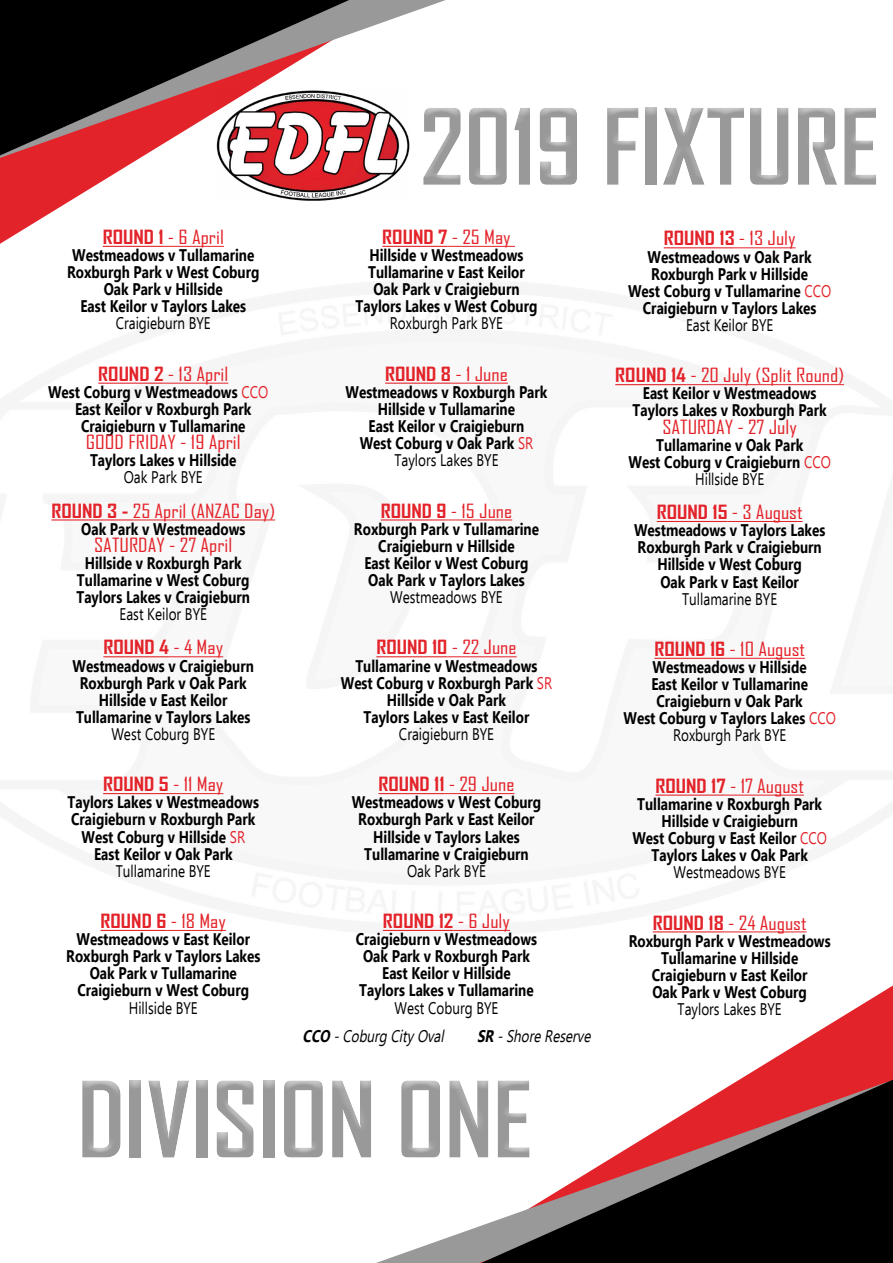
<style>
.page{position:relative;width:893px;height:1263px;background:#fff}
.page>*{position:absolute;margin:0;border:0;box-sizing:border-box;transform-origin:0 0}
.t1{font:700 100.8px "Agency FB";color:#999}
.t2{font:18.75px "Agency FB";color:#e3232a;scale:1.16 1}
.t3{font:700 18.75px "Agency FB";color:#e3232a;scale:1.16 1}
.t4{font:700 16.8px/17.1px "Ebrima";color:#000;text-align:center;scale:.8 1}
.t5{font:16.8px "Ebrima";color:#000;scale:.8 1}
.t6{font:italic 16.8px "Ebrima";color:#000;scale:.8 1}
.s1{font-weight:700}
.s2{font-weight:400;color:#e3232a}
.s3{font-weight:400}
</style>
<div class="page">
<svg style="left:0;top:158px;width:330px;height:86px"></svg>
<hr style="left:103px;top:246px;width:61px;height:1px;background:#e3232a">
<hr style="left:164px;top:246px;width:60px;height:1px;background:#e3232a">
<hr style="left:98px;top:383px;width:66px;height:1px;background:#e3232a">
<hr style="left:164px;top:383px;width:64px;height:1px;background:#e3232a">
<hr style="left:51px;top:519px;width:82px;height:1px;background:#e3232a">
<hr style="left:133px;top:519px;width:142px;height:1px;background:#e3232a">
<hr style="left:103px;top:656px;width:66px;height:1px;background:#e3232a">
<hr style="left:169px;top:656px;width:54px;height:1px;background:#e3232a">
<hr style="left:103px;top:793px;width:66px;height:1px;background:#e3232a">
<hr style="left:169px;top:793px;width:54px;height:1px;background:#e3232a">
<hr style="left:101px;top:930px;width:65px;height:1px;background:#e3232a">
<hr style="left:166px;top:930px;width:60px;height:1px;background:#e3232a">
<hr style="left:382px;top:246px;width:65px;height:1px;background:#e3232a">
<hr style="left:447px;top:246px;width:68px;height:1px;background:#e3232a">
<hr style="left:385px;top:383px;width:66px;height:1px;background:#e3232a">
<hr style="left:451px;top:383px;width:57px;height:1px;background:#e3232a">
<hr style="left:381px;top:519px;width:66px;height:1px;background:#e3232a">
<hr style="left:447px;top:519px;width:65px;height:1px;background:#e3232a">
<hr style="left:376px;top:656px;width:71px;height:1px;background:#e3232a">
<hr style="left:447px;top:656px;width:70px;height:1px;background:#e3232a">
<hr style="left:378px;top:793px;width:66px;height:1px;background:#e3232a">
<hr style="left:444px;top:793px;width:70px;height:1px;background:#e3232a">
<hr style="left:383px;top:930px;width:70px;height:1px;background:#e3232a">
<hr style="left:453px;top:930px;width:57px;height:1px;background:#e3232a">
<hr style="left:664px;top:247px;width:71px;height:1px;background:#e3232a">
<hr style="left:735px;top:247px;width:61px;height:1px;background:#e3232a">
<hr style="left:615px;top:384px;width:71px;height:1px;background:#e3232a">
<hr style="left:686px;top:384px;width:158px;height:1px;background:#e3232a">
<hr style="left:657px;top:521px;width:71px;height:1px;background:#e3232a">
<hr style="left:728px;top:521px;width:75px;height:1px;background:#e3232a">
<hr style="left:654px;top:658px;width:71px;height:1px;background:#e3232a">
<hr style="left:725px;top:658px;width:80px;height:1px;background:#e3232a">
<hr style="left:655px;top:794px;width:71px;height:2px;background:#e3232a">
<hr style="left:726px;top:795px;width:78px;height:1px;background:#e3232a">
<hr style="left:653px;top:931px;width:71px;height:1px;background:#e3232a">
<hr style="left:724px;top:931px;width:83px;height:1px;background:#e3232a">
<svg style="left:0;top:0;width:446px;height:158px"></svg>
<svg style="left:0;top:0;width:349px;height:155px;background:#533435"></svg>
<svg style="left:740px;top:985px;width:153px;height:94px"></svg>
<svg style="left:376px;top:1226px;width:105px;height:37px"></svg>
<svg style="left:481px;top:1079px;width:412px;height:184px"></svg>
<img style="left:217px;top:90px;width:192px;height:110px">
<p class="t2" style="left:103px;top:225px;width:106px"><span class="s1">ROUND 1</span> - 6 April</p>
<p class="t4" style="left:67px;top:246px;width:242px">Westmeadows v Tullamarine<br>Roxburgh Park v West Coburg<br>Oak Park v Hillside<br>East Keilor v Taylors Lakes</p>
<p class="t5" style="left:116px;top:312px;width:120px">Craigieburn BYE</p>
<p class="t2" style="left:98px;top:362px;width:114px"><span class="s1">ROUND 2</span> - 13 April</p>
<p class="t4" style="left:48px;top:383px;width:277px">West Coburg v Westmeadows <span class="s2">CCO</span></p>
<p class="t4" style="left:75px;top:400px;width:222px">East Keilor v Roxburgh Park</p>
<p class="t4" style="left:81px;top:417px;width:207px">Craigieburn v Tullamarine</p>
<p class="t2" style="left:86px;top:431px;width:135px">GOOD FRIDAY - 19 April</p>
<p class="t4" style="left:90px;top:451px;width:184px">Taylors Lakes v Hillside</p>
<p class="t5" style="left:124px;top:465px;width:100px">Oak Park BYE</p>
<p class="t2" style="left:51px;top:499px;width:194px"><span class="s1">ROUND 3 -</span> 25 April (ANZAC Day)</p>
<p class="t4" style="left:81px;top:520px;width:207px">Oak Park v Westmeadows</p>
<p class="t2" style="left:94px;top:533px;width:121px">SATURDAY - 27 April</p>
<p class="t4" style="left:76px;top:554px;width:218px">Hillside v Roxburgh Park<br>Tullamarine v West Coburg<br>Taylors Lakes v Craigieburn</p>
<p class="t5" style="left:120px;top:602px;width:111px">East Keilor BYE</p>
<p class="t3" style="left:103px;top:636px;width:105px">ROUND 4 <span class="s3">- 4 May</span></p>
<p class="t4" style="left:73px;top:656px;width:228px">Westmeadows v Craigieburn<br>Roxburgh Park v Oak Park<br>Hillside v East Keilor<br>Tullamarine v Taylors Lakes</p>
<p class="t5" style="left:111px;top:722px;width:131px">West Coburg BYE</p>
<p class="t3" style="left:103px;top:772px;width:105px">ROUND 5 <span class="s3">- 11 May</span></p>
<p class="t4" style="left:68px;top:793px;width:241px">Taylors Lakes v Westmeadows<br>Craigieburn v Roxburgh Park<br>West Coburg v Hillside <span class="s2">SR<br></span>East Keilor v Oak Park</p>
<p class="t5" style="left:116px;top:859px;width:120px">Tullamarine BYE</p>
<p class="t3" style="left:101px;top:909px;width:110px">ROUND 6 <span class="s3">- 18 May</span></p>
<p class="t4" style="left:66px;top:930px;width:244px">Westmeadows v East Keilor<br>Roxburgh Park v Taylors Lakes<br>Oak Park v Tullamarine<br>Craigieburn v West Coburg</p>
<p class="t5" style="left:129px;top:996px;width:88px">Hillside BYE</p>
<h1 class="t1" style="left:420px;top:84px;width:461px">2019 FIXTURE</h1>
<p class="t3" style="left:382px;top:225px;width:112px">ROUND 7 <span class="s3">- 25 May</span></p>
<p class="t4" style="left:356px;top:246px;width:229px">Hillside v Westmeadows<br>Tullamarine v East Keilor<br>Oak Park v Craigieburn<br>Taylors Lakes v West Coburg</p>
<p class="t5" style="left:390px;top:312px;width:143px">Roxburgh Park BYE</p>
<p class="t3" style="left:385px;top:362px;width:107px">ROUND 8 <span class="s3">- 1 June</span></p>
<p class="t4" style="left:345px;top:383px;width:254px">Westmeadows v Roxburgh Park<br>Hillside v Tullamarine<br>East Keilor v Craigieburn<br>West Coburg v Oak Park <span class="s2">SR<br></span><span class="s3">Taylors Lakes BYE</span></p>
<p class="t2" style="left:381px;top:499px;width:115px"><span class="s1">ROUND 9</span> - 15 June</p>
<p class="t4" style="left:354px;top:520px;width:233px">Roxburgh Park v Tullamarine<br>Craigieburn v Hillside<br>East Keilor v West Coburg<br>Oak Park v Taylors Lakes</p>
<p class="t5" style="left:390px;top:585px;width:142px">Westmeadows BYE</p>
<p class="t3" style="left:376px;top:636px;width:122px">ROUND 10 <span class="s3">- 22 June</span></p>
<p class="t4" style="left:341px;top:656px;width:266px">Tullamarine v Westmeadows<br>West Coburg v Roxburgh Park <span class="s2">SR<br></span>Hillside v Oak Park<br>Taylors Lakes v East Keilor</p>
<p class="t5" style="left:399px;top:722px;width:120px">Craigieburn BYE</p>
<p class="t3" style="left:378px;top:772px;width:119px">ROUND 11 <span class="s3">- 29 June</span></p>
<p class="t4" style="left:352px;top:793px;width:238px">Westmeadows v West Coburg<br>Roxburgh Park v East Keilor<br>Hillside v Taylors Lakes<br>Tullamarine v Craigieburn</p>
<p class="t5" style="left:407px;top:859px;width:100px">Oak Park BYE</p>
<p class="t3" style="left:383px;top:909px;width:111px">ROUND 12 <span class="s3">- 6 July</span></p>
<p class="t4" style="left:356px;top:930px;width:228px">Craigieburn v Westmeadows<br>Oak Park v Roxburgh Park<br>East Keilor v Hillside<br>Taylors Lakes v Tullamarine</p>
<p class="t5" style="left:395px;top:996px;width:131px">West Coburg BYE</p>
<p class="t6" style="left:303px;top:1024px;width:183px"><span class="s1">CCO</span> -Coburg CityOval</p>
<p class="t6" style="left:477px;top:1024px;width:148px"><span class="s1">SR</span> -ShoreReserve</p>
<p class="t3" style="left:664px;top:227px;width:115px">ROUND 13 <span class="s3">- 13 July</span></p>
<p class="t4" style="left:628px;top:247px;width:255px">Westmeadows v Oak Park<br>Roxburgh Park v Hillside<br>West Coburg v Tullamarine <span class="s2">CCO<br></span>Craigieburn v Taylors Lakes</p>
<p class="t5" style="left:686px;top:313px;width:111px">East Keilor BYE</p>
<p class="t2" style="left:615px;top:364px;width:199px"><span class="s1">ROUND 14</span> - 20 July (Split Round)</p>
<p class="t4" style="left:633px;top:384px;width:244px">East Keilor v Westmeadows<br>Taylors Lakes v Roxburgh Park</p>
<p class="t2" style="left:662px;top:415px;width:117px">SATURDAY - 27 July</p>
<p class="t4" style="left:628px;top:436px;width:254px">Tullamarine v Oak Park<br>West Coburg v Craigieburn <span class="s2">CCO<br></span><span class="s3">Hillside BYE</span></p>
<p class="t2" style="left:657px;top:501px;width:127px"><span class="s1">ROUND 15</span> - 3 August</p>
<p class="t4" style="left:634px;top:521px;width:241px">Westmeadows v Taylors Lakes<br>Roxburgh Park v Craigieburn<br>Hillside v West Coburg<br>Oak Park v East Keilor</p>
<p class="t5" style="left:682px;top:587px;width:120px">Tullamarine BYE</p>
<p class="t2" style="left:654px;top:637px;width:131px"><span class="s1">ROUND 16</span> - 10 August</p>
<p class="t4" style="left:623px;top:658px;width:267px">Westmeadows v Hillside<br>East Keilor v Tullamarine<br>Craigieburn v Oak Park<br>West Coburg v Taylors Lakes <span class="s2">CCO<br></span><span class="s3">Roxburgh Park BYE</span></p>
<p class="t2" style="left:655px;top:774px;width:130px"><span class="s1">ROUND 17</span> - 17 August</p>
<p class="t4" style="left:632px;top:795px;width:245px">Tullamarine v Roxburgh Park<br>Hillside v Craigieburn<br>West Coburg v East Keilor <span class="s2">CCO<br></span>Taylors Lakes v Oak Park</p>
<p class="t5" style="left:673px;top:860px;width:142px">Westmeadows BYE</p>
<p class="t2" style="left:653px;top:911px;width:134px"><span class="s1">ROUND 18</span> - 24 August</p>
<p class="t4" style="left:629px;top:931px;width:254px">Roxburgh Park v Westmeadows<br>Tullamarine v Hillside<br>Craigieburn v East Keilor<br>Oak Park v West Coburg</p>
<p class="t5" style="left:678px;top:997px;width:132px">Taylors Lakes BYE</p>
<h1 class="t1" style="left:78px;top:1057px;width:457px">DIVISION ONE</h1>
</div>
